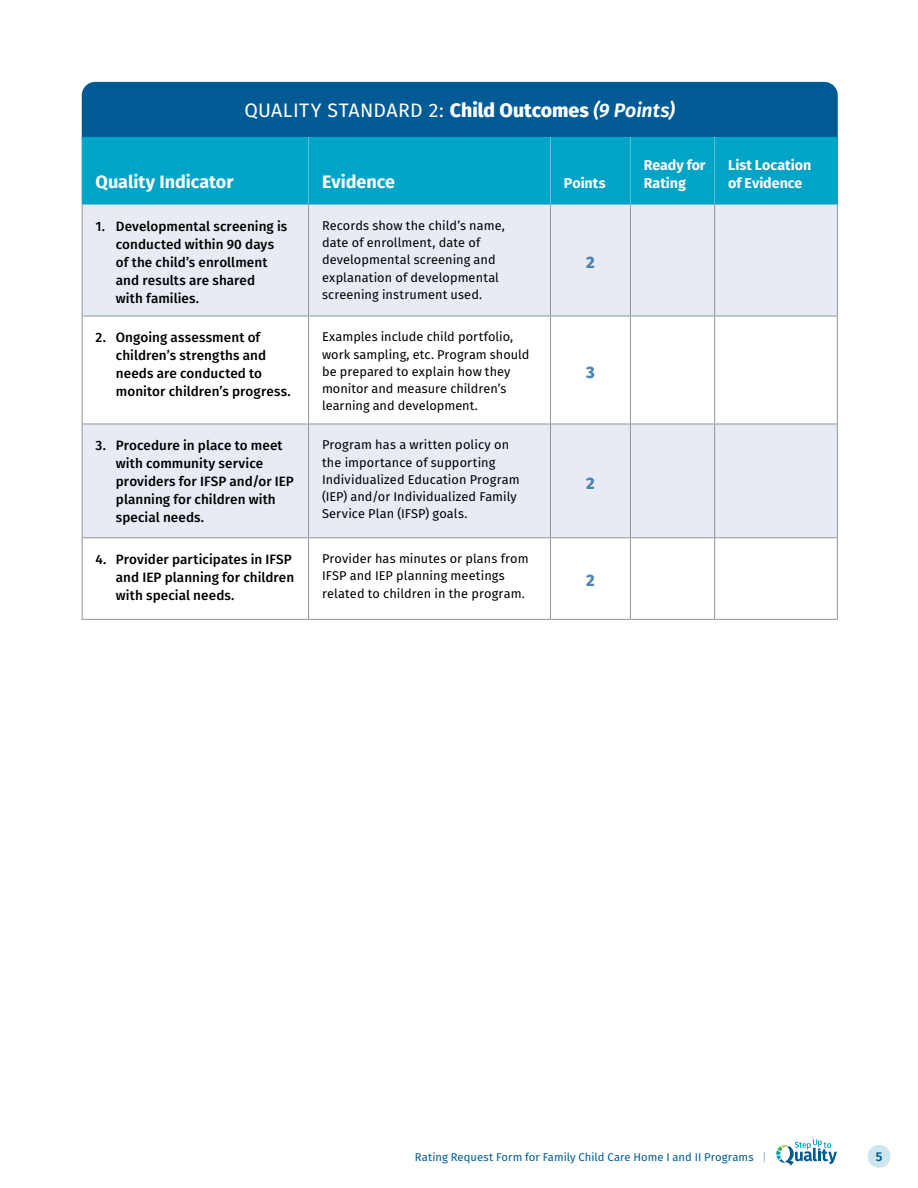
<style>
.page{position:relative;width:918px;height:1188px;background:#fff}
.page>*{position:absolute;margin:0;border:0;box-sizing:border-box;transform-origin:0 0}
.t1{font:19.5px "Fira Sans";letter-spacing:.02em;color:#fff}
.t2{font:700 18px "Fira Sans";letter-spacing:-.005em;color:#fff}
.t3{font:800 16.5px "Fira Sans";color:#4783b3}
.t4{font:700 14.25px/18px "Fira Sans";letter-spacing:-.005em;color:#fff}
.t5{font:500 13.5px/18px "Fira Sans";letter-spacing:.005em;color:#000}
.t6{font:12.75px/17.2px "Fira Sans";letter-spacing:.005em;color:#000}
.t7{font:600 12.75px "Fira Sans";color:#005b94}
.t8{font:11.25px "Fira Sans";letter-spacing:.005em;color:#005b94}
.s1{font-weight:800}
.s2{font-weight:600;font-style:italic}
.s3{color:#92b0d1}
</style>
<div class="page">
<div style="left:868px;top:1145px;width:23px;height:23px;background:#cde6ee;border-radius:50%"></div>
<svg style="left:776px;top:1139px;width:61px;height:27px"></svg>
<div style="left:82px;top:82px;width:756px;height:55px;background:#005b94"></div>
<div style="left:83px;top:137px;width:754px;height:67px;background:#00a4c7"></div>
<svg style="left:83px;top:205px;width:754px;height:332px;fill:#e6ebf4"></svg>
<hr style="left:308px;top:137px;width:1px;height:67px;background:#68bdd6">
<hr style="left:550px;top:137px;width:1px;height:67px;background:#68bdd6">
<hr style="left:630px;top:137px;width:1px;height:67px;background:#68bdd6">
<hr style="left:714px;top:137px;width:1px;height:67px;background:#68bdd6">
<hr style="left:82px;top:137px;width:1px;height:67px;background:#00a4c7">
<hr style="left:82px;top:204px;width:227px;height:1px;background:#68bdd6">
<hr style="left:309px;top:204px;width:241px;height:1px;background:#68bdd6">
<hr style="left:550px;top:204px;width:80px;height:1px;background:#68bdd6">
<hr style="left:630px;top:204px;width:85px;height:1px;background:#68bdd6">
<hr style="left:715px;top:204px;width:123px;height:1px;background:#68bdd6">
<hr style="left:82px;top:205px;width:1px;height:111px;background:#939598">
<hr style="left:837px;top:205px;width:1px;height:111px;background:#939598">
<hr style="left:82px;top:316px;width:227px;height:1px;background:#939598">
<hr style="left:82px;top:316px;width:1px;height:108px;background:#939598">
<hr style="left:309px;top:316px;width:241px;height:1px;background:#939598">
<hr style="left:550px;top:316px;width:80px;height:1px;background:#939598">
<hr style="left:630px;top:316px;width:85px;height:1px;background:#939598">
<hr style="left:715px;top:316px;width:123px;height:1px;background:#939598">
<hr style="left:837px;top:316px;width:1px;height:108px;background:#939598">
<hr style="left:82px;top:424px;width:227px;height:1px;background:#939598">
<hr style="left:82px;top:424px;width:1px;height:113px;background:#939598">
<hr style="left:309px;top:424px;width:241px;height:1px;background:#939598">
<hr style="left:550px;top:424px;width:80px;height:1px;background:#939598">
<hr style="left:630px;top:424px;width:85px;height:1px;background:#939598">
<hr style="left:715px;top:424px;width:123px;height:1px;background:#939598">
<hr style="left:837px;top:424px;width:1px;height:113px;background:#939598">
<hr style="left:82px;top:537px;width:227px;height:1px;background:#939598">
<hr style="left:82px;top:538px;width:1px;height:81px;background:#939598">
<hr style="left:309px;top:537px;width:241px;height:1px;background:#939598">
<hr style="left:550px;top:537px;width:80px;height:1px;background:#939598">
<hr style="left:630px;top:537px;width:85px;height:1px;background:#939598">
<hr style="left:715px;top:537px;width:123px;height:1px;background:#939598">
<hr style="left:837px;top:538px;width:1px;height:81px;background:#939598">
<hr style="left:82px;top:619px;width:227px;height:1px;background:#939598">
<hr style="left:309px;top:619px;width:241px;height:1px;background:#939598">
<hr style="left:550px;top:619px;width:80px;height:1px;background:#939598">
<hr style="left:630px;top:619px;width:85px;height:1px;background:#939598">
<hr style="left:715px;top:619px;width:123px;height:1px;background:#939598">
<hr style="left:837px;top:137px;width:1px;height:67px;background:#00a4c7">
<hr style="left:308px;top:205px;width:1px;height:111px;background:#939598">
<hr style="left:550px;top:205px;width:1px;height:111px;background:#939598">
<hr style="left:630px;top:205px;width:1px;height:111px;background:#939598">
<hr style="left:714px;top:205px;width:1px;height:111px;background:#939598">
<hr style="left:308px;top:316px;width:1px;height:108px;background:#939598">
<hr style="left:550px;top:316px;width:1px;height:108px;background:#939598">
<hr style="left:630px;top:316px;width:1px;height:108px;background:#939598">
<hr style="left:714px;top:316px;width:1px;height:108px;background:#939598">
<hr style="left:308px;top:424px;width:1px;height:113px;background:#939598">
<hr style="left:550px;top:424px;width:1px;height:113px;background:#939598">
<hr style="left:630px;top:424px;width:1px;height:113px;background:#939598">
<hr style="left:714px;top:424px;width:1px;height:113px;background:#939598">
<hr style="left:308px;top:538px;width:1px;height:81px;background:#939598">
<hr style="left:550px;top:538px;width:1px;height:81px;background:#939598">
<hr style="left:630px;top:538px;width:1px;height:81px;background:#939598">
<hr style="left:714px;top:538px;width:1px;height:81px;background:#939598">
<h1 class="t1" style="left:244px;top:95px;width:432px">QUALITY STANDARD 2: <span class="s1">Child Outcomes</span> <span class="s2">(9 Points)</span></h1>
<h2 class="t2" style="left:96px;top:167px;width:140px">Quality Indicator</h2>
<h2 class="t2" style="left:322px;top:167px;width:74px">Evidence</h2>
<p class="t4" style="left:564px;top:173px;width:43px">Points</p>
<p class="t5" style="left:116px;top:216px;width:173px;text-indent:-20px">1. Developmental screening is conducted within 90 days of the child’s enrollment and results are shared<br>with families.</p>
<p class="t6" style="left:322px;top:216px;width:184px">Records show the child’s name, date of enrollment, date of developmental screening and explanation of developmental screening instrument used.</p>
<p class="t5" style="left:116px;top:328px;width:176px;text-indent:-20px">2. Ongoing assessment of children’s strengths and needs are conducted to monitor children’s progress.</p>
<p class="t6" style="left:322px;top:328px;width:209px">Examples include child portfolio, work sampling, etc. Program should be prepared to explain how they monitor and measure children’s learning and development.</p>
<p class="t5" style="left:116px;top:436px;width:180px;text-indent:-20px">3. Procedure in place to meet with community service providers for IFSP and/or IEP planning for children with special needs.</p>
<p class="t6" style="left:322px;top:436px;width:199px">Program has a written policy on the importance of supporting<br>Individualized Education Program (IEP) and/or Individualized Family<br>Service Plan (IFSP) goals.</p>
<p class="t5" style="left:116px;top:550px;width:180px;text-indent:-20px">4. Provider participates in IFSP and IEP planning for children with special needs.</p>
<p class="t6" style="left:322px;top:550px;width:208px">Provider has minutes or plans from<br>IFSP and IEP planning meetings related to children in the program.</p>
<p class="t3" style="left:586px;top:248px;width:10px">2</p>
<p class="t3" style="left:586px;top:358px;width:10px">3</p>
<p class="t3" style="left:586px;top:469px;width:10px">2</p>
<p class="t3" style="left:586px;top:566px;width:10px">2</p>
<p class="t4" style="left:644px;top:155px;width:63px">Ready for<br>Rating</p>
<p class="t4" style="left:728px;top:155px;width:85px">List Location of Evidence</p>
<p class="t8" style="left:415px;top:1149px;width:353px">Rating Request Form for Family Child Care Home I and II Programs <span class="s3">|</span></p>
<p class="t7" style="left:876px;top:1146px;width:8px">5</p>
</div>
